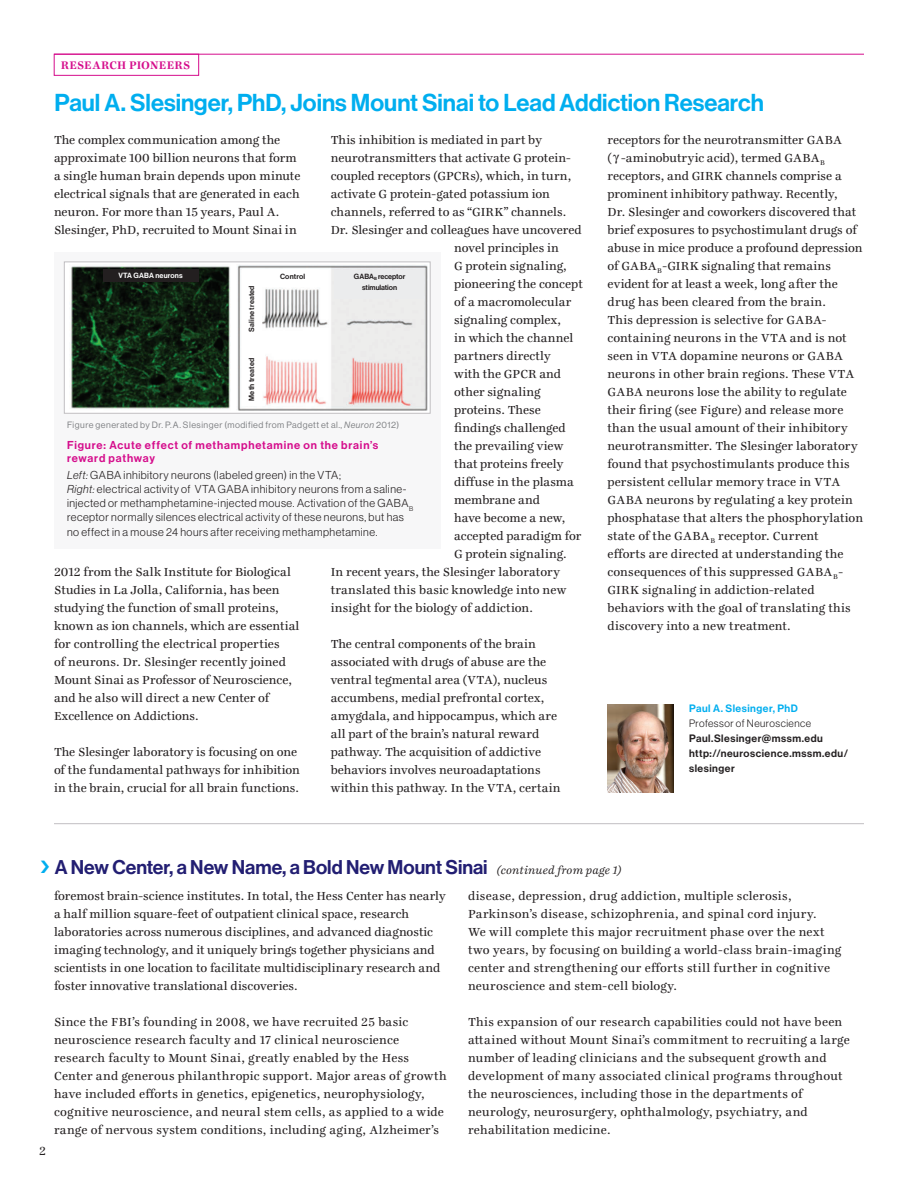
<style>
.page{position:relative;width:918px;height:1188px;background:#fff}
.page>*{position:absolute;margin:0;border:0;box-sizing:border-box;transform-origin:0 0}
.t1{font:24px "N Haas Grotesk DS Std 65 Md";color:#00aeef}
.t2{font:19.5px "N Haas Grotesk DS Std 65 Md";color:#221e72}
.t3{font:12.75px/18px "Ingeborg";letter-spacing:.01em;color:#231f20}
.t4{font:700 12px "Ingeborg";letter-spacing:.01em;color:#d50d8c}
.t5{font:11.25px/14.2px "N Haas Grotesk DS Std 45 Lt";letter-spacing:.045em;color:#231f20}
.t6{font:11.25px/13.5px "N Haas Grotesk DS Std 65 Md";letter-spacing:.075em;color:#d50d8c}
.t7{font:10.5px/15px "N Haas Grotesk DS Std 65 Md";letter-spacing:.05em;color:#231f20}
.t8{font:10.5px "N Haas Grotesk DS Std 45 Lt";letter-spacing:.045em;color:#231f20}
.t9{font:10.5px "N Haas Grotesk DS Std 65 Md";letter-spacing:.05em;color:#00aeef}
.t10{font:9px "N Haas Grotesk DS Std 55 Rg";letter-spacing:.05em;color:#808285}
.t11{font:7.35px "N Haas Grotesk DS Std 65 Md";letter-spacing:.01em;color:#231f20}
.t12{font:7.35px/10.4px "N Haas Grotesk DS Std 65 Md";letter-spacing:-.01em;color:#231f20;text-align:center}
.t13{font:7.35px "N Haas Grotesk DS Std 65 Md";letter-spacing:.02em;color:#fff}
.s1{font-family:"N Haas Grotesk DS Std 56 It"}
.s2{font-family:"N Haas Grotesk DS Std 46 Lt It"}
.s3{font-family:"Li Gothic Med"}
.s4{font-family:"Ingeborg";font-style:italic;font-size:12px;color:#231f20}
</style>
<div class="page">
<hr style="left:54px;top:54px;width:810px;height:1px;background:#d50d8c">
<div style="left:54px;top:54px;width:145px;height:22px;border:1px solid #d50d8c"></div>
<img style="left:608px;top:704px;width:65px;height:88px">
<div style="left:54px;top:252px;width:387px;height:297px;background:#f7f7f8"></div>
<div style="left:64px;top:262px;width:366px;height:151px;background:#fff;border:1px solid #c1bfc2"></div>
<img style="left:70px;top:265px;width:358px;height:146px">
<div style="left:103px;top:269px;width:95px;height:13px;background:#231f20"></div>
<div style="left:262px;top:270px;width:57px;height:14px;background:#fff"></div>
<div style="left:243px;top:269px;width:19px;height:137px;background:#fff"></div>
<div style="left:334px;top:270px;width:90px;height:28px;background:#ebeced"></div>
<hr style="left:54px;top:823px;width:810px;height:1px;background:#c1bfc2">
<p class="t4" style="left:61px;top:58px;width:131px">RESEARCH PIONEERS</p>
<h1 class="t1" style="left:54px;top:89px;width:711px">Paul A. Slesinger, PhD, Joins Mount Sinai to Lead Addiction Research</h1>
<p class="t3" style="left:54px;top:131px;width:248px">The complex communication among the approximate 100 billion neurons that form a single human brain depends upon minute electrical signals that are generated in each neuron. For more than 15 years, Paul A.<br>Slesinger, PhD, recruited to Mount Sinai in</p>
<p class="t3" style="left:331px;top:131px;width:213px">This inhibition is mediated in part by</p>
<p class="t3" style="left:331px;top:149px;width:242px">neurotransmitters that activate G protein-</p>
<p class="t3" style="left:331px;top:167px;width:242px">coupled receptors (GPCRs), which, in turn,</p>
<p class="t3" style="left:331px;top:185px;width:221px">activate G protein-gated potassium ion</p>
<p class="t3" style="left:331px;top:203px;width:237px">channels, referred to as “GIRK” channels.</p>
<p class="t3" style="left:331px;top:221px;width:252px">Dr. Slesinger and colleagues have uncovered</p>
<p class="t3" style="left:454px;top:239px;width:106px">novel principles in</p>
<p class="t3" style="left:454px;top:257px;width:114px">G protein signaling,</p>
<p class="t3" style="left:454px;top:275px;width:130px">pioneering the concept</p>
<p class="t3" style="left:454px;top:293px;width:119px">of a macromolecular</p>
<p class="t3" style="left:454px;top:311px;width:108px">signaling complex,</p>
<p class="t3" style="left:454px;top:329px;width:121px">in which the channel</p>
<p class="t3" style="left:454px;top:347px;width:98px">partners directly</p>
<p class="t3" style="left:454px;top:365px;width:109px">with the GPCR and</p>
<p class="t3" style="left:454px;top:383px;width:88px">other signaling</p>
<p class="t3" style="left:454px;top:401px;width:88px">proteins. These</p>
<p class="t3" style="left:454px;top:419px;width:113px">findings challenged</p>
<p class="t3" style="left:454px;top:437px;width:111px">the prevailing view</p>
<p class="t3" style="left:454px;top:455px;width:111px">that proteins freely</p>
<p class="t3" style="left:454px;top:473px;width:121px">diffuse in the plasma</p>
<p class="t3" style="left:454px;top:491px;width:87px">membrane and</p>
<p class="t3" style="left:454px;top:509px;width:113px">have become a new,</p>
<p class="t3" style="left:454px;top:527px;width:129px">accepted paradigm for</p>
<p class="t3" style="left:454px;top:545px;width:114px">G protein signaling.</p>
<p class="t3" style="left:331px;top:563px;width:231px">In recent years, the Slesinger laboratory</p>
<p class="t3" style="left:331px;top:581px;width:237px">translated this basic knowledge into new</p>
<p class="t3" style="left:331px;top:599px;width:204px">insight for the biology of addiction.</p>
<p class="t3" style="left:331px;top:635px;width:231px">The central components of the brain associated with drugs of abuse are the ventral tegmental area (VTA), nucleus accumbens, medial prefrontal cortex, amygdala, and hippocampus, which are all part of the brain’s natural reward pathway. The acquisition of addictive behaviors involves neuroadaptations within this pathway. In the VTA, certain</p>
<p class="t13" style="left:118px;top:271px;width:66px">VTA GABA neurons</p>
<p class="t11" style="left:280px;top:273px;width:26px">Control</p>
<p class="t11" style="left:247px;top:332px;width:48px;rotate:-90deg">Saline treated</p>
<p class="t11" style="left:247px;top:401px;width:44px;rotate:-90deg">Meth treated</p>
<p class="t12" style="left:354px;top:272px;width:53px">GABA<sub>B</sub> receptor stimulation</p>
<p class="t10" style="left:67px;top:420px;width:334px">Figure generated by Dr. P.A. Slesinger (modified from Padgett et al., <span class="s1">Neuron</span> 2012)</p>
<p class="t6" style="left:67px;top:438px;width:313px">Figure: Acute effect of methamphetamine on the brain’s reward pathway</p>
<p class="t5" style="left:67px;top:468px;width:348px"><span class="s2">Left:</span> GABA inhibitory neurons (labeled green) in the VTA;<br><span class="s2">Right:</span> electrical activity of VTA GABA inhibitory neurons from a saline&shy;injected or methamphetamine-injected mouse. Activation of the GABA<sub>B </sub>receptor normally silences electrical activity of these neurons, but has no effect in a mouse 24 hours after receiving methamphetamine.</p>
<p class="t3" style="left:54px;top:563px;width:247px">2012 from the Salk Institute for Biological Studies in La Jolla, California, has been studying the function of small proteins, known as ion channels, which are essential for controlling the electrical properties<br>of neurons. Dr. Slesinger recently joined Mount Sinai as Professor of Neuroscience, and he also will direct a new Center of Excellence on Addictions.</p>
<p class="t3" style="left:54px;top:743px;width:247px">The Slesinger laboratory is focusing on one of the fundamental pathways for inhibition in the brain, crucial for all brain functions.</p>
<p class="t3" style="left:607px;top:131px;width:257px">receptors for the neurotransmitter GABA (<span class="s3">γ</span>-aminobutryic acid), termed GABA<sub>B </sub>receptors, and GIRK channels comprise a prominent inhibitory pathway. Recently,<br>Dr. Slesinger and coworkers discovered that brief exposures to psychostimulant drugs of abuse in mice produce a profound depression of GABA<sub>B</sub>-GIRK signaling that remains evident for at least a week, long after the drug has been cleared from the brain.<br>This depression is selective for GABA&shy;containing neurons in the VTA and is not seen in VTA dopamine neurons or GABA neurons in other brain regions. These VTA GABA neurons lose the ability to regulate their firing (see Figure) and release more than the usual amount of their inhibitory neurotransmitter. The Slesinger laboratory found that psychostimulants produce this persistent cellular memory trace in VTA GABA neurons by regulating a key protein phosphatase that alters the phosphorylation state of the GABA<sub>B</sub> receptor. Current<br>efforts are directed at understanding the consequences of this suppressed GABA<sub>B</sub>-GIRK signaling in addiction-related behaviors with the goal of translating this discovery into a new treatment.</p>
<p class="t9" style="left:689px;top:702px;width:110px">Paul A. Slesinger, PhD</p>
<p class="t8" style="left:689px;top:718px;width:124px">Professor of Neuroscience</p>
<p class="t7" style="left:689px;top:731px;width:161px">Paul.Slesinger@mssm.edu http://neuroscience.mssm.edu/ slesinger</p>
<p class="t3" style="left:39px;top:1142px;width:8px">2</p>
<h2 class="t2" style="left:55px;top:856px;width:568px">A New Center, a New Name, a Bold New Mount Sinai <span class="s4">(continued from page 1)</span></h2>
<p class="t3" style="left:54px;top:887px;width:393px">foremost brain-science institutes. In total, the Hess Center has nearly a half million square-feet of outpatient clinical space, research laboratories across numerous disciplines, and advanced diagnostic imaging technology, and it uniquely brings together physicians and scientists in one location to facilitate multidisciplinary research and foster innovative translational discoveries.</p>
<p class="t3" style="left:54px;top:1013px;width:394px">Since the FBI’s founding in 2008, we have recruited 25 basic neuroscience research faculty and 17 clinical neuroscience research faculty to Mount Sinai, greatly enabled by the Hess Center and generous philanthropic support. Major areas of growth have included efforts in genetics, epigenetics, neurophysiology, cognitive neuroscience, and neural stem cells, as applied to a wide range of nervous system conditions, including aging, Alzheimer’s</p>
<p class="t3" style="left:468px;top:887px;width:375px">disease, depression, drug addiction, multiple sclerosis, Parkinson’s disease, schizophrenia, and spinal cord injury.<br>We will complete this major recruitment phase over the next two years, by focusing on building a world-class brain-imaging center and strengthening our efforts still further in cognitive neuroscience and stem-cell biology.</p>
<p class="t3" style="left:468px;top:1013px;width:383px">This expansion of our research capabilities could not have been attained without Mount Sinai’s commitment to recruiting a large number of leading clinicians and the subsequent growth and development of many associated clinical programs throughout the neurosciences, including those in the departments of neurology, neurosurgery, ophthalmology, psychiatry, and rehabilitation medicine.</p>
</div>
